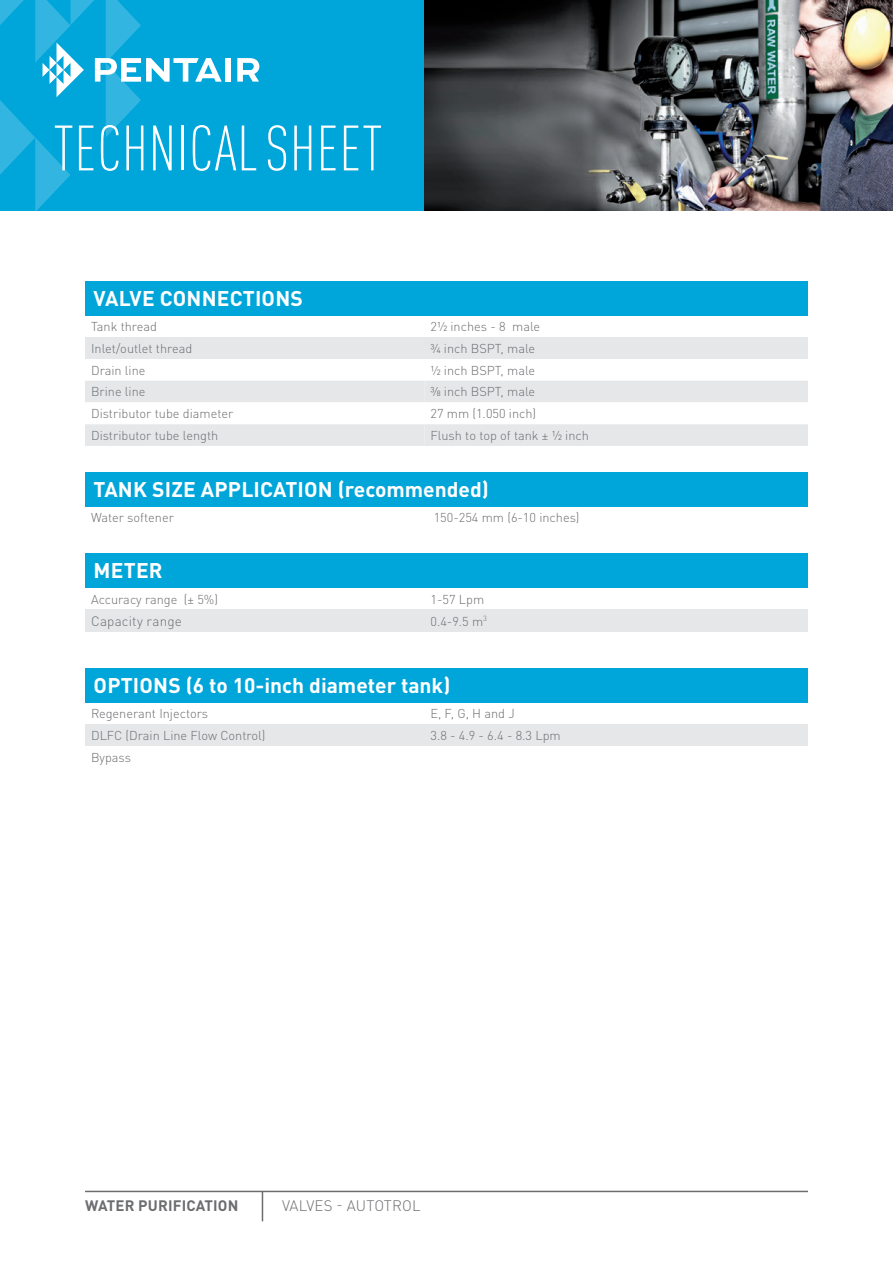
<style>
.page{position:relative;width:893px;height:1263px;background:#fff}
.page>*{position:absolute;margin:0;border:0;box-sizing:border-box;transform-origin:0 0}
.t1{font:300 condensed 63px "DIN Pro";letter-spacing:.01em;color:#fff}
.t2{font:700 21px "DIN Pro";letter-spacing:.005em;color:#fff}
.t3{font:700 15px "DIN Pro";letter-spacing:.01em;color:#6c6d70}
.t4{font:300 15px "DIN Pro";letter-spacing:.01em;color:#6c6d70}
.t5{font:300 13.5px "DIN Pro";letter-spacing:.015em;color:#6c6d70}
.t6{font:300 12.75px "DIN Pro";color:#6c6d70}
</style>
<div class="page">
<div style="left:0;top:0;width:428px;height:210px;background:#00a5da"></div>
<svg style="left:0;top:0;width:222px;height:211px"></svg>
<div style="left:225px;top:58px;width:6px;height:24px;background:#fff"></div>
<svg style="left:237px;top:58px;width:22px;height:24px"></svg>
<hr style="left:85px;top:1191px;width:723px;height:1px;background:#6c6d70">
<img style="left:424px;top:0;width:469px;height:210px">
<hr style="left:262px;top:1191px;width:1px;height:30px;background:#6c6d70">
<div style="left:85px;top:554px;width:723px;height:34px;background:#00a5da"></div>
<div style="left:85px;top:669px;width:723px;height:34px;background:#00a5da"></div>
<div style="left:85px;top:610px;width:339px;height:22px;background:#e6e7e9"></div>
<div style="left:424px;top:610px;width:384px;height:22px;background:#e6e7e9"></div>
<div style="left:85px;top:724px;width:339px;height:22px;background:#e6e7e9"></div>
<div style="left:424px;top:724px;width:384px;height:22px;background:#e6e7e9"></div>
<div style="left:85px;top:281px;width:723px;height:34px;background:#00a5da"></div>
<div style="left:85px;top:337px;width:339px;height:22px;background:#e6e7e9"></div>
<div style="left:424px;top:337px;width:384px;height:22px;background:#e6e7e9"></div>
<svg style="left:85px;top:381px;width:723px;height:65px"></svg>
<div style="left:85px;top:472px;width:723px;height:34px;background:#00a5da"></div>
<h1 class="t1" style="left:53px;top:104px;width:330px">TECHNICAL SHEET</h1>
<h2 class="t2" style="left:94px;top:281px;width:211px">VALVE CONNECTIONS</h2>
<p class="t6" style="left:91px;top:317px;width:67px">Tank thread</p>
<p class="t6" style="left:430px;top:317px;width:111px">2½ inches - 8 male</p>
<p class="t6" style="left:91px;top:338px;width:103px">Inlet/outlet thread</p>
<p class="t6" style="left:430px;top:338px;width:106px">¾ inch BSPT, male</p>
<p class="t6" style="left:91px;top:360px;width:56px">Drain line</p>
<p class="t6" style="left:430px;top:360px;width:106px">½ inch BSPT, male</p>
<p class="t6" style="left:91px;top:382px;width:56px">Brine line</p>
<p class="t6" style="left:430px;top:382px;width:106px">⅜ inch BSPT, male</p>
<p class="t6" style="left:91px;top:404px;width:144px">Distributor tube diameter</p>
<p class="t6" style="left:430px;top:404px;width:107px">27 mm (1.050 inch)</p>
<p class="t6" style="left:91px;top:425px;width:129px">Distributor tube length</p>
<p class="t6" style="left:430px;top:425px;width:160px">Flush to top of tank ± ½ inch</p>
<h2 class="t2" style="left:94px;top:471px;width:397px">TANK SIZE APPLICATION (recommended)</h2>
<p class="t6" style="left:91px;top:507px;width:84px">Water softener</p>
<p class="t6" style="left:434px;top:507px;width:147px">150-254 mm (6-10 inches)</p>
<h2 class="t2" style="left:94px;top:553px;width:71px">METER</h2>
<p class="t6" style="left:91px;top:589px;width:129px">Accuracy range (± 5%)</p>
<p class="t6" style="left:430px;top:589px;width:55px">1-57 Lpm</p>
<p class="t5" style="left:91px;top:611px;width:92px">Capacity range</p>
<p class="t6" style="left:430px;top:611px;width:58px">0.4-9.5 m<sup>3</sup></p>
<h2 class="t2" style="left:94px;top:668px;width:358px">OPTIONS (6 to 10-inch diameter tank)</h2>
<p class="t6" style="left:91px;top:704px;width:119px">Regenerant Injectors</p>
<p class="t6" style="left:430px;top:704px;width:86px">E, F, G, H and J</p>
<p class="t6" style="left:91px;top:726px;width:176px">DLFC (Drain Line Flow Control)</p>
<p class="t6" style="left:430px;top:726px;width:132px">3.8 - 4.9 - 6.4 - 8.3 Lpm</p>
<p class="t6" style="left:91px;top:748px;width:42px">Bypass</p>
<p class="t3" style="left:85px;top:1193px;width:155px">WATER PURIFICATION</p>
<p class="t4" style="left:282px;top:1194px;width:140px">VALVES - AUTOTROL</p>
</div>
